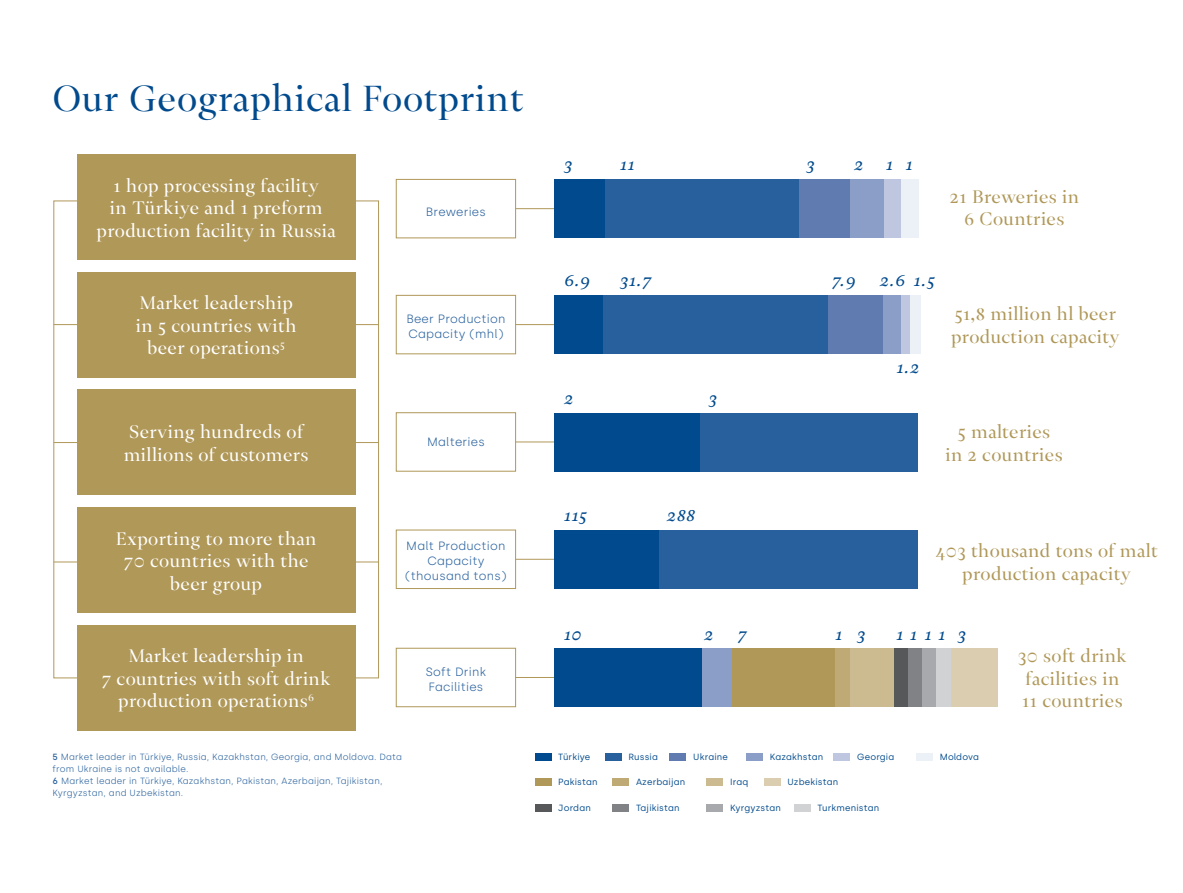
<style>
.page{position:relative;width:1183px;height:893px;background:#fff}
.page>*{position:absolute;margin:0;border:0;box-sizing:border-box;transform-origin:0 0}
.t1{font:36px "Novela Display";letter-spacing:.02em;color:#004a8d}
.t2{font:18px/22.5px "Novela Display";letter-spacing:.02em;color:#fff;text-align:center}
.t3{font:18px/22.5px "Novela Display";letter-spacing:.02em;color:#b09859;text-align:center}
.t4{font:italic 16.8px "Novela";letter-spacing:.02em;color:#004a8d}
._23_-_ana_metin{font:300 12px/15px "Silka";letter-spacing:.02em;color:#27609d}
.t5{font:300 9px/12px "Silka";letter-spacing:.02em;color:#27609d}
.t6{font:9px "Silka";letter-spacing:.02em;color:#004a8d}
.t7{font:9px "Silka";color:#004a8d}
.s1{font-weight:500}
</style>
<div class="page">
<hr style="left:54px;top:324px;width:324px;height:1px;background:#b09859">
<hr style="left:54px;top:442px;width:324px;height:1px;background:#b09859">
<hr style="left:54px;top:562px;width:324px;height:1px;background:#b09859">
<div style="left:77px;top:155px;width:278px;height:105px;background:#b09859"></div>
<div style="left:77px;top:507px;width:278px;height:106px;background:#b09859"></div>
<div style="left:77px;top:272px;width:278px;height:106px;background:#b09859"></div>
<div style="left:77px;top:625px;width:278px;height:106px;background:#b09859"></div>
<div style="left:77px;top:390px;width:278px;height:105px;background:#b09859"></div>
<hr style="left:461px;top:208px;width:135px;height:1px;background:#b09859">
<hr style="left:461px;top:324px;width:135px;height:1px;background:#b09859">
<hr style="left:461px;top:442px;width:135px;height:1px;background:#b09859">
<hr style="left:461px;top:559px;width:135px;height:1px;background:#b09859">
<hr style="left:461px;top:677px;width:135px;height:1px;background:#b09859">
<div style="left:396px;top:179px;width:119px;height:59px;background:#fff;border:1px solid #b09859"></div>
<div style="left:396px;top:295px;width:119px;height:59px;background:#fff;border:1px solid #b09859"></div>
<div style="left:396px;top:412px;width:119px;height:59px;background:#fff;border:1px solid #b09859"></div>
<div style="left:396px;top:530px;width:119px;height:59px;background:#fff;border:1px solid #b09859"></div>
<div style="left:396px;top:648px;width:119px;height:59px;background:#fff;border:1px solid #b09859"></div>
<div style="left:554px;top:179px;width:51px;height:59px;background:#004a8d"></div>
<div style="left:554px;top:296px;width:49px;height:58px;background:#004a8d"></div>
<div style="left:554px;top:413px;width:146px;height:59px;background:#004a8d"></div>
<div style="left:554px;top:530px;width:105px;height:58px;background:#004a8d"></div>
<div style="left:554px;top:648px;width:148px;height:59px;background:#004a8d"></div>
<div style="left:702px;top:648px;width:30px;height:59px;background:#8b9ec7"></div>
<div style="left:732px;top:648px;width:103px;height:59px;background:#b09859"></div>
<div style="left:835px;top:648px;width:14px;height:59px;background:#bfa975"></div>
<div style="left:849px;top:648px;width:45px;height:59px;background:#ccba91"></div>
<div style="left:894px;top:648px;width:14px;height:59px;background:#57585a"></div>
<div style="left:908px;top:648px;width:14px;height:59px;background:#808285"></div>
<div style="left:922px;top:648px;width:14px;height:59px;background:#a8a9ad"></div>
<div style="left:936px;top:648px;width:14px;height:59px;background:#d1d2d4"></div>
<div style="left:950px;top:648px;width:46px;height:59px;background:#dbceb0"></div>
<div style="left:659px;top:530px;width:258px;height:58px;background:#27609d"></div>
<div style="left:700px;top:413px;width:217px;height:59px;background:#27609d"></div>
<div style="left:605px;top:179px;width:194px;height:59px;background:#27609d"></div>
<div style="left:603px;top:296px;width:224px;height:58px;background:#27609d"></div>
<div style="left:799px;top:179px;width:50px;height:59px;background:#5f7bb0"></div>
<div style="left:827px;top:296px;width:55px;height:58px;background:#5f7bb0"></div>
<div style="left:849px;top:179px;width:35px;height:59px;background:#8b9ec7"></div>
<div style="left:882px;top:296px;width:19px;height:58px;background:#8b9ec7"></div>
<div style="left:884px;top:179px;width:17px;height:59px;background:#bfc7e0"></div>
<div style="left:901px;top:296px;width:8px;height:58px;background:#bfc7e0"></div>
<div style="left:901px;top:179px;width:17px;height:59px;background:#ecf0f7"></div>
<div style="left:909px;top:296px;width:11px;height:58px;background:#ecf0f7"></div>
<div style="left:535px;top:778px;width:16px;height:8px;background:#b09859"></div>
<div style="left:535px;top:804px;width:16px;height:8px;background:#57585a"></div>
<div style="left:612px;top:778px;width:16px;height:8px;background:#bfa975"></div>
<div style="left:612px;top:804px;width:16px;height:8px;background:#808285"></div>
<div style="left:706px;top:778px;width:16px;height:8px;background:#ccba91"></div>
<div style="left:706px;top:804px;width:16px;height:8px;background:#a8a9ad"></div>
<div style="left:763px;top:778px;width:17px;height:8px;background:#dbceb0"></div>
<div style="left:793px;top:804px;width:17px;height:8px;background:#d1d2d4"></div>
<div style="left:535px;top:753px;width:16px;height:8px;background:#004a8f"></div>
<div style="left:605px;top:753px;width:16px;height:8px;background:#27609d"></div>
<div style="left:669px;top:753px;width:16px;height:8px;background:#5f7bb0"></div>
<div style="left:746px;top:753px;width:16px;height:8px;background:#8b9ec7"></div>
<div style="left:833px;top:753px;width:16px;height:8px;background:#bfc7e0"></div>
<div style="left:916px;top:753px;width:16px;height:8px;background:#ecf0f7"></div>
<p class="t1" style="left:53px;top:76px;width:472px">Our Geographical Footprint</p>
<p class="t2" style="left:96px;top:174px;width:241px">1 hop processing facility<br>in Türkiye and 1 preform production facility in Russia</p>
<p class="t2" style="left:139px;top:292px;width:155px">Market leadership</p>
<p class="t2" style="left:136px;top:314px;width:162px">in 5 countries with</p>
<p class="t2" style="left:147px;top:337px;width:139px">beer operations<sup>5</sup></p>
<p class="t2" style="left:124px;top:420px;width:186px">Serving hundreds of millions of customers</p>
<p class="t2" style="left:116px;top:527px;width:202px">Exporting to more than<br>70 countries with the beer group</p>
<p class="t2" style="left:128px;top:645px;width:177px">Market leadership in</p>
<p class="t2" style="left:102px;top:667px;width:230px">7 countries with soft drink production operations<sup>6</sup></p>
<p class="_23_-_ana_metin" style="left:426px;top:204px;width:61px">Breweries</p>
<p class="_23_-_ana_metin" style="left:406px;top:311px;width:100px">Beer Production<br>Capacity (mhl)</p>
<p class="_23_-_ana_metin" style="left:427px;top:434px;width:59px">Malteries</p>
<p class="_23_-_ana_metin" style="left:406px;top:538px;width:101px;text-align:center">Malt Production<br>Capacity</p>
<p class="_23_-_ana_metin" style="left:405px;top:568px;width:103px">(thousand tons)</p>
<p class="_23_-_ana_metin" style="left:425px;top:664px;width:62px">Soft Drink</p>
<p class="_23_-_ana_metin" style="left:428px;top:679px;width:56px">Facilities</p>
<p class="t5" style="left:53px;top:751px;width:351px"><span class="s1">5</span> Market leader in Türkiye, Russia, Kazakhstan, Georgia, and Moldova. Data from Ukraine is not available.</p>
<p class="t5" style="left:53px;top:775px;width:331px"><span class="s1">6</span> Market leader in Türkiye, Kazakhstan, Pakistan, Azerbaijan, Tajikistan,<br>Kyrgyzstan, and Uzbekistan.</p>
<p class="t4" style="left:564px;top:154px;width:10px">3</p>
<p class="t4" style="left:620px;top:154px;width:17px">11</p>
<p class="t4" style="left:806px;top:154px;width:10px">3</p>
<p class="t4" style="left:854px;top:154px;width:11px">2</p>
<p class="t4" style="left:885px;top:154px;width:9px">1</p>
<p class="t4" style="left:905px;top:154px;width:9px">1</p>
<p class="t3" style="left:949px;top:185px;width:131px">21 Breweries in<br>6 Countries</p>
<p class="t4" style="left:564px;top:270px;width:28px">6.9</p>
<p class="t4" style="left:620px;top:270px;width:33px">31.7</p>
<p class="t4" style="left:831px;top:270px;width:25px">7.9</p>
<p class="t4" style="left:879px;top:270px;width:27px">2.6</p>
<p class="t4" style="left:913px;top:270px;width:23px">1.5</p>
<p class="t3" style="left:950px;top:303px;width:170px;text-align:left">51,8 million hl beer production capacity</p>
<p class="t4" style="left:896px;top:357px;width:24px">1.2</p>
<p class="t4" style="left:564px;top:387px;width:11px">2</p>
<p class="t4" style="left:708px;top:387px;width:10px">3</p>
<p class="t3" style="left:957px;top:421px;width:94px">5 malteries</p>
<p class="t3" style="left:945px;top:443px;width:119px">in 2 countries</p>
<p class="t4" style="left:564px;top:505px;width:25px">115</p>
<p class="t4" style="left:666px;top:505px;width:30px">288</p>
<p class="t3" style="left:935px;top:540px;width:224px">403 thousand tons of malt production capacity</p>
<p class="t4" style="left:564px;top:624px;width:19px">10</p>
<p class="t4" style="left:704px;top:624px;width:11px">2</p>
<p class="t4" style="left:737px;top:624px;width:11px">7</p>
<p class="t4" style="left:835px;top:624px;width:9px">1</p>
<p class="t4" style="left:857px;top:624px;width:10px">3</p>
<p class="t4" style="left:957px;top:624px;width:10px">3</p>
<p class="t4" style="left:896px;top:624px;width:51px">1 1 1 1</p>
<p class="t3" style="left:1017px;top:645px;width:110px">30 soft drink</p>
<p class="t3" style="left:1025px;top:667px;width:95px">facilities in</p>
<p class="t3" style="left:1021px;top:690px;width:102px">11 countries</p>
<p class="t6" style="left:558px;top:751px;width:34px">Türkiye</p>
<p class="t6" style="left:628px;top:751px;width:31px">Russia</p>
<p class="t6" style="left:693px;top:751px;width:36px">Ukraine</p>
<p class="t6" style="left:769px;top:751px;width:55px">Kazakhstan</p>
<p class="t6" style="left:857px;top:751px;width:39px">Georgia</p>
<p class="t7" style="left:939px;top:751px;width:41px">Moldova</p>
<p class="t6" style="left:558px;top:776px;width:41px">Pakistan</p>
<p class="t6" style="left:558px;top:802px;width:34px">Jordan</p>
<p class="t6" style="left:636px;top:776px;width:51px">Azerbaijan</p>
<p class="t6" style="left:636px;top:802px;width:45px">Tajikistan</p>
<p class="t6" style="left:787px;top:776px;width:52px">Uzbekistan</p>
<p class="t6" style="left:817px;top:802px;width:63px">Turkmenistan</p>
<p class="t6" style="left:730px;top:776px;width:20px">Iraq</p>
<p class="t6" style="left:730px;top:802px;width:52px">Kyrgyzstan</p>
</div>
